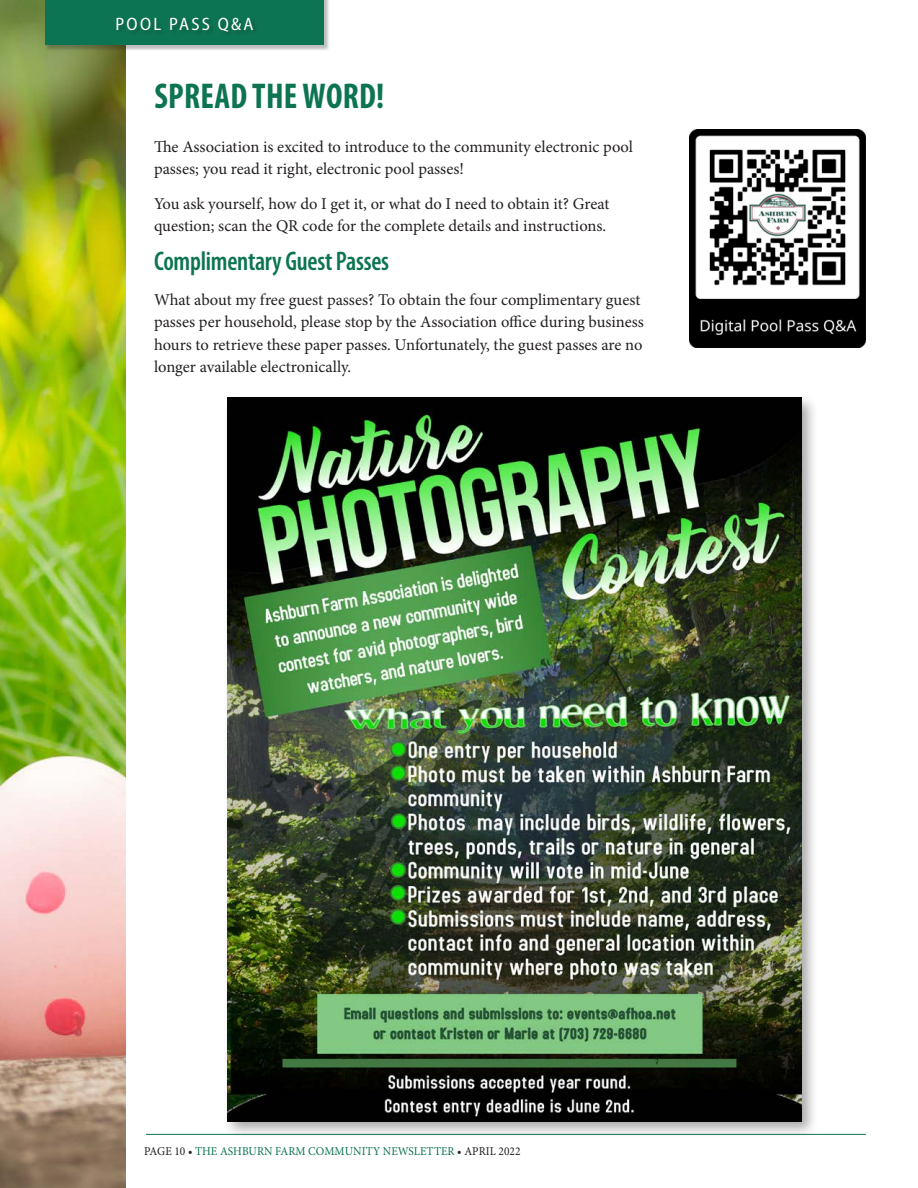
<style>
.page{position:relative;width:918px;height:1188px;background:#fff}
.page>*{position:absolute;margin:0;border:0;box-sizing:border-box;transform-origin:0 0}
.Body_Copy{font:700 condensed 36px "Myriad Pro";letter-spacing:.01em;color:#0c7452;scale:.95 1}
.t1{font:600 condensed 27px "Myriad Pro";letter-spacing:-.01em;color:#0c7452;scale:.95 1}
.t2{font:semi-condensed 18px "Myriad Pro";letter-spacing:.13em;color:#fff}
.t3{font:16.5px/22.5px "Minion Pro";color:#231f20}
.t4{font:12px "Minion Pro";letter-spacing:.005em;color:#0c7452;scale:.95 1}
.s1{color:#231f20}
</style>
<div class="page">
<img style="left:0;top:0;width:126px;height:1188px">
<hr style="left:146px;top:1134px;width:720px;height:1px;background:#0c7452">
<div style="left:45px;top:0;width:285px;height:51px;background:#231f20;opacity:.3"></div>
<div style="left:45px;top:0;width:279px;height:45px;background:#0c7452"></div>
<div style="left:117px;top:17px;width:142px;height:20px;background:#0c7050"></div>
<img style="left:690px;top:129px;width:176px;height:219px">
<div style="left:222px;top:393px;width:597px;height:746px;background:#231f20;opacity:.4"></div>
<img style="left:227px;top:398px;width:574px;height:723px">
<p class="t2" style="left:115px;top:13px;width:140px">POOL PASS Q&amp;A</p>
<p class="Body_Copy" style="left:154px;top:74px;width:243px">SPREAD THE WORD!</p>
<p class="t3" style="left:154px;top:135px;width:481px">The Association is excited to introduce to the community electronic pool passes; you read it right, electronic pool passes!</p>
<p class="t3" style="left:154px;top:192px;width:457px">You ask yourself, how do I get it, or what do I need to obtain it? Great question; scan the QR code for the complete details and instructions.</p>
<p class="t1" style="left:154px;top:244px;width:249px">Complimentary Guest Passes</p>
<p class="t3" style="left:154px;top:288px;width:491px">What about my free guest passes? To obtain the four complimentary guest passes per household, please stop by the Association office during business hours to retrieve these paper passes. Unfortunately, the guest passes are no longer available electronically.</p>
<p class="t4" style="left:144px;top:1143px;width:398px"><span class="s1">PAGE 10 •</span> THE ASHBURN FARM COMMUNITY NEWSLETTER <span class="s1">• APRIL 2022</span></p>
</div>
